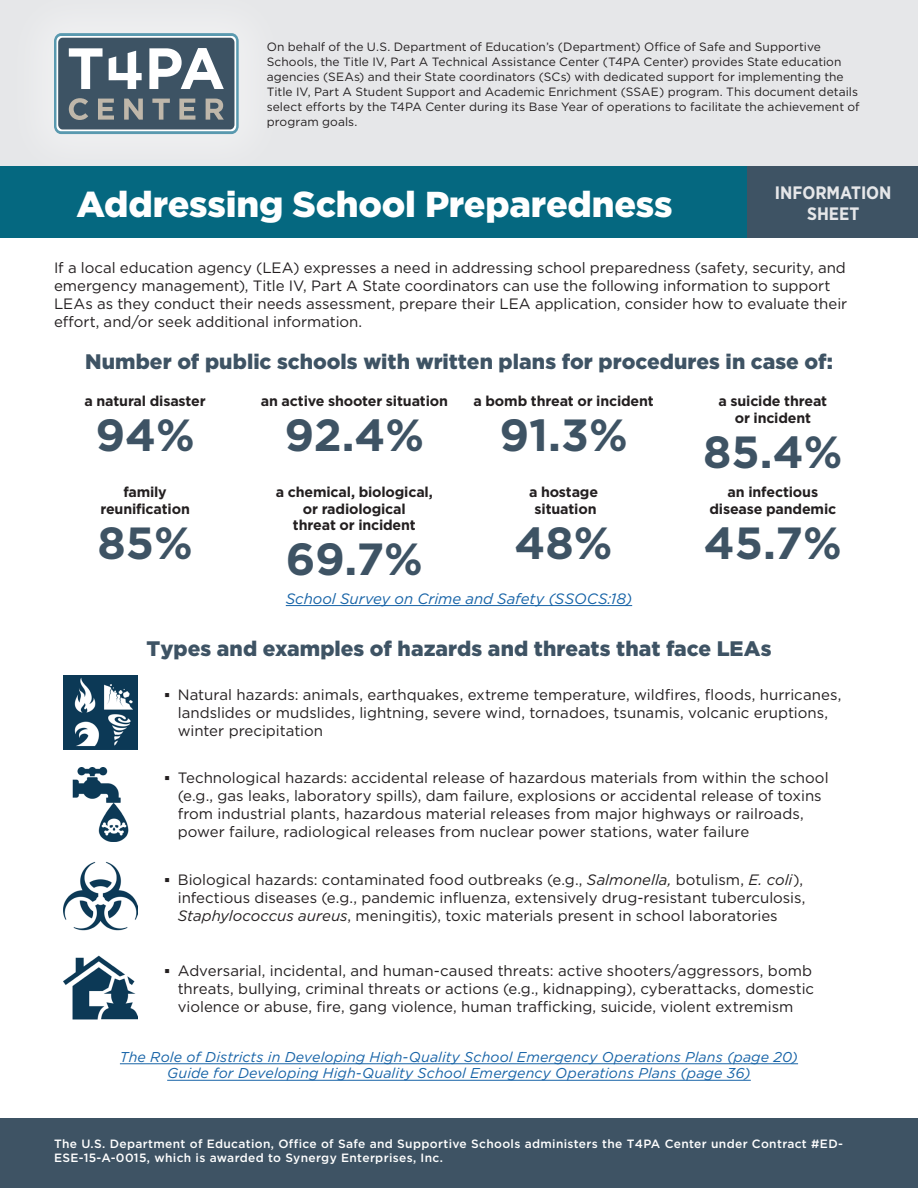
<style>
.page{position:relative;width:918px;height:1188px;background:#fff}
.page>*{position:absolute;margin:0;border:0;box-sizing:border-box;transform-origin:0 0}
.t1{font:700 45px "Gotham";color:#3e5364}
.t2{font:900 36px "Gotham";letter-spacing:-.01em;color:#fff}
.t3{font:900 21px "Gotham";color:#3e5364}
.t4{font:700 18px/21.6px "Gotham Narrow";color:#e6e7e9;text-align:center}
.t5{font:15px/18px "Gotham";color:#231f20}
.t6{font:italic 15px "Gotham";letter-spacing:-.005em;color:#1663a7}
.t7{font:700 14.25px/16.5px "Gotham";letter-spacing:-.01em;color:#231f20;text-align:center}
.t8{font:italic 14.25px "Gotham";letter-spacing:.005em;color:#1663a7}
.t9{font:12px/15px "Gotham";letter-spacing:.005em;color:#231f20}
.t10{font:500 12px/14.4px "Gotham";letter-spacing:.03em;color:#fff}
.s1{font-style:italic}
</style>
<div class="page">
<div style="left:0;top:0;width:918px;height:173px;background:#e6e7e9"></div>
<svg style="left:54px;top:33px;width:185px;height:101px;background:#6f828e"></svg>
<div style="left:0;top:166px;width:752px;height:72px;background:#056880"></div>
<div style="left:747px;top:166px;width:171px;height:72px;background:#3e5364"></div>
<hr style="left:286px;top:605px;width:346px;height:1px;background:#1663a7">
<hr style="left:120px;top:1063px;width:678px;height:1px;background:#1663a7">
<hr style="left:167px;top:1080px;width:584px;height:1px;background:#1663a7">
<img style="left:64px;top:676px;width:73px;height:73px">
<img style="left:72px;top:767px;width:57px;height:74px">
<img style="left:64px;top:861px;width:73px;height:70px">
<img style="left:64px;top:955px;width:73px;height:65px">
<div style="left:0;top:1119px;width:918px;height:69px;background:#3e5364"></div>
<p class="t9" style="left:267px;top:39px;width:594px">On behalf of the U.S. Department of Education’s (Department) Office of Safe and Supportive Schools, the Title IV, Part A Technical Assistance Center (T4PA Center) provides State education agencies (SEAs) and their State coordinators (SCs) with dedicated support for implementing the Title IV, Part A Student Support and Academic Enrichment (SSAE) program. This document details select efforts by the T4PA Center during its Base Year of operations to facilitate the achievement of program goals.</p>
<h1 class="t2" style="left:77px;top:179px;width:597px">Addressing School Preparedness</h1>
<p class="t4" style="left:775px;top:182px;width:118px">INFORMATION<br>SHEET</p>
<p class="t5" style="left:54px;top:259px;width:795px">If a local education agency (LEA) expresses a need in addressing school preparedness (safety, security, and emergency management), Title IV, Part A State coordinators can use the following information to support LEAs as they conduct their needs assessment, prepare their LEA application, consider how to evaluate their effort, and/or seek additional information.</p>
<h2 class="t3" style="left:85px;top:347px;width:749px">Number of public schools with written plans for procedures in case of:</h2>
<p class="t7" style="left:84px;top:393px;width:123px">a natural disaster</p>
<p class="t1" style="left:95px;top:409px;width:101px">94%</p>
<p class="t7" style="left:100px;top:483px;width:91px">family reunification</p>
<p class="t1" style="left:97px;top:517px;width:97px">85%</p>
<p class="t7" style="left:261px;top:393px;width:189px">an active shooter situation</p>
<p class="t1" style="left:284px;top:409px;width:141px">92.4%</p>
<p class="t7" style="left:276px;top:483px;width:159px">a chemical, biological, or radiological<br>threat or incident</p>
<p class="t1" style="left:286px;top:533px;width:139px">69.7%</p>
<p class="t7" style="left:473px;top:393px;width:182px">a bomb threat or incident</p>
<p class="t1" style="left:499px;top:409px;width:130px">91.3%</p>
<p class="t7" style="left:529px;top:483px;width:71px">a hostage situation</p>
<p class="t1" style="left:515px;top:517px;width:100px">48%</p>
<p class="t7" style="left:719px;top:393px;width:110px">a suicide threat or incident</p>
<p class="t1" style="left:703px;top:426px;width:141px">85.4%</p>
<p class="t7" style="left:709px;top:483px;width:128px">an infectious disease pandemic</p>
<p class="t1" style="left:704px;top:517px;width:139px">45.7%</p>
<p class="t6" style="left:286px;top:590px;width:348px">School Survey on Crime and Safety (SSOCS:18)</p>
<h2 class="t3" style="left:147px;top:634px;width:626px">Types and examples of hazards and threats that face LEAs</h2>
<p class="t5" style="left:178px;top:686px;width:665px;text-indent:-14px">▪ Natural hazards: animals, earthquakes, extreme temperature, wildfires, floods, hurricanes, landslides or mudslides, lightning, severe wind, tornadoes, tsunamis, volcanic eruptions, winter precipitation</p>
<p class="t5" style="left:178px;top:769px;width:652px;text-indent:-14px">▪ Technological hazards: accidental release of hazardous materials from within the school (e.g., gas leaks, laboratory spills), dam failure, explosions or accidental release of toxins from industrial plants, hazardous material releases from major highways or railroads, power failure, radiological releases from nuclear power stations, water failure</p>
<p class="t5" style="left:178px;top:870px;width:629px;text-indent:-14px">▪ Biological hazards: contaminated food outbreaks (e.g., <span class="s1">Salmonella,</span> botulism, <span class="s1">E. coli</span>), infectious diseases (e.g., pandemic influenza, extensively drug-resistant tuberculosis,<br><span class="s1">Staphylococcus aureus</span>, meningitis), toxic materials present in school laboratories</p>
<p class="t5" style="left:178px;top:961px;width:638px;text-indent:-14px">▪ Adversarial, incidental, and human-caused threats: active shooters/aggressors, bomb threats, bullying, criminal threats or actions (e.g., kidnapping), cyberattacks, domestic violence or abuse, fire, gang violence, human trafficking, suicide, violent extremism</p>
<p class="t8" style="left:120px;top:1049px;width:680px">The Role of Districts in Developing High-Quality School Emergency Operations Plans (page 20)</p>
<p class="t8" style="left:167px;top:1065px;width:585px">Guide for Developing High-Quality School Emergency Operations Plans (page 36)</p>
<p class="t10" style="left:54px;top:1137px;width:790px">The U.S. Department of Education, Office of Safe and Supportive Schools administers the T4PA Center under Contract #ED-<br>ESE-15-A-0015, which is awarded to Synergy Enterprises, Inc.</p>
</div>
